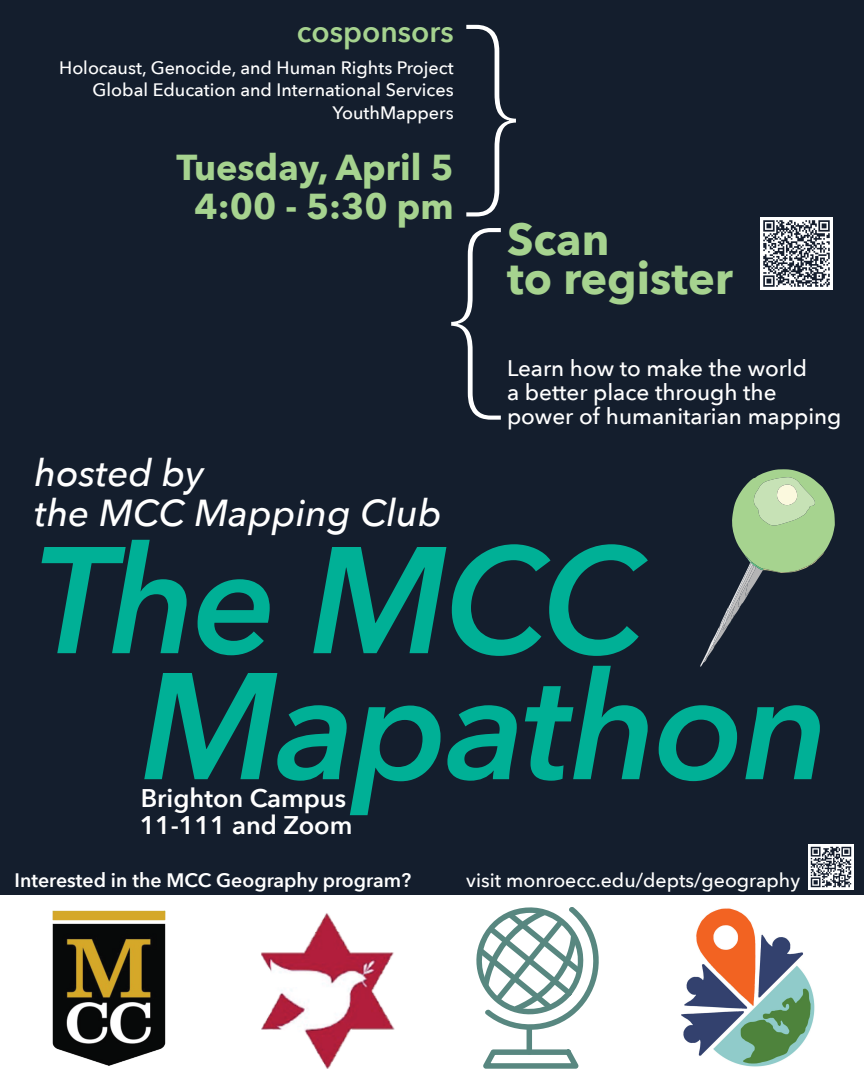
<style>
.page{position:relative;width:864px;height:1080px;background:#fff}
.page>*{position:absolute;margin:0;border:0;box-sizing:border-box;transform-origin:0 0}
.t1{font:200 215.85px/203.2px "Avenir Next";color:#fff}
.t2{font:italic 600 150px/126px "Avenir Next";letter-spacing:-.02em;color:#00b096}
.t3{font:700 45px/39px "Avenir Next";color:#a6d38f}
.t4{font:italic 500 37.5px/40.5px "Avenir Next";color:#fff}
.t5{font:700 36px/39px "Avenir Next";color:#a6d38f;text-align:center}
.t6{font:600 30px "Avenir Next";color:#a6d38f}
.t7{font:600 25.5px/27px "Avenir Next";color:#fff}
.t8{font:500 22.5px/24px "Avenir Next";color:#fff}
.t9{font:600 19.5px "Avenir Next";color:#fff}
.t10{font:500 19.5px "Avenir Next";color:#fff}
.t11{font:500 18px/22.5px "Avenir Next";color:#fff;text-align:right}
</style>
<div class="page">
<div style="left:0;top:0;width:864px;height:1078px;background:#141e2d"></div>
<div style="left:0;top:896px;width:864px;height:184px;background:#fff"></div>
<svg style="left:476px;top:907px;width:123px;height:161px"></svg>
<img style="left:681px;top:908px;width:134px;height:159px">
<img style="left:261px;top:913px;width:134px;height:155px">
<img style="left:52px;top:910px;width:114px;height:156px">
<svg style="left:700px;top:469px;width:135px;height:198px"></svg>
<img style="left:760px;top:218px;width:72px;height:72px">
<img style="left:808px;top:844px;width:46px;height:46px">
<h1 class="t1" style="left:451px;top:-8px;width:66px">} {</h1>
<h3 class="t6" style="left:297px;top:6px;width:158px">cosponsors</h3>
<p class="t11" style="left:59px;top:55px;width:396px">Holocaust, Genocide, and Human Rights Project<br>Global Education and International Services<br>YouthMappers</p>
<h3 class="t5" style="left:176px;top:147px;width:279px">Tuesday, April 5<br>4:00 - 5:30 pm</h3>
<h3 class="t3" style="left:507px;top:219px;width:227px">Scan<br>to register</h3>
<p class="t8" style="left:507px;top:356px;width:336px">Learn how to make the world<br>a better place through the power of humanitarian mapping</p>
<h3 class="t4" style="left:35px;top:451px;width:409px">hosted by<br>the MCC Mapping Club</h3>
<h2 class="t2" style="left:141px;top:533px;width:691px;text-indent:-106px">The MCC<br>Mapathon</h2>
<h3 class="t7" style="left:140px;top:784px;width:214px">Brighton Campus<br>11-111 and Zoom</h3>
<p class="t9" style="left:15px;top:863px;width:398px">Interested in the MCC Geography program?</p>
<p class="t10" style="left:466px;top:863px;width:335px">visit monroecc.edu/depts/geography</p>
</div>
